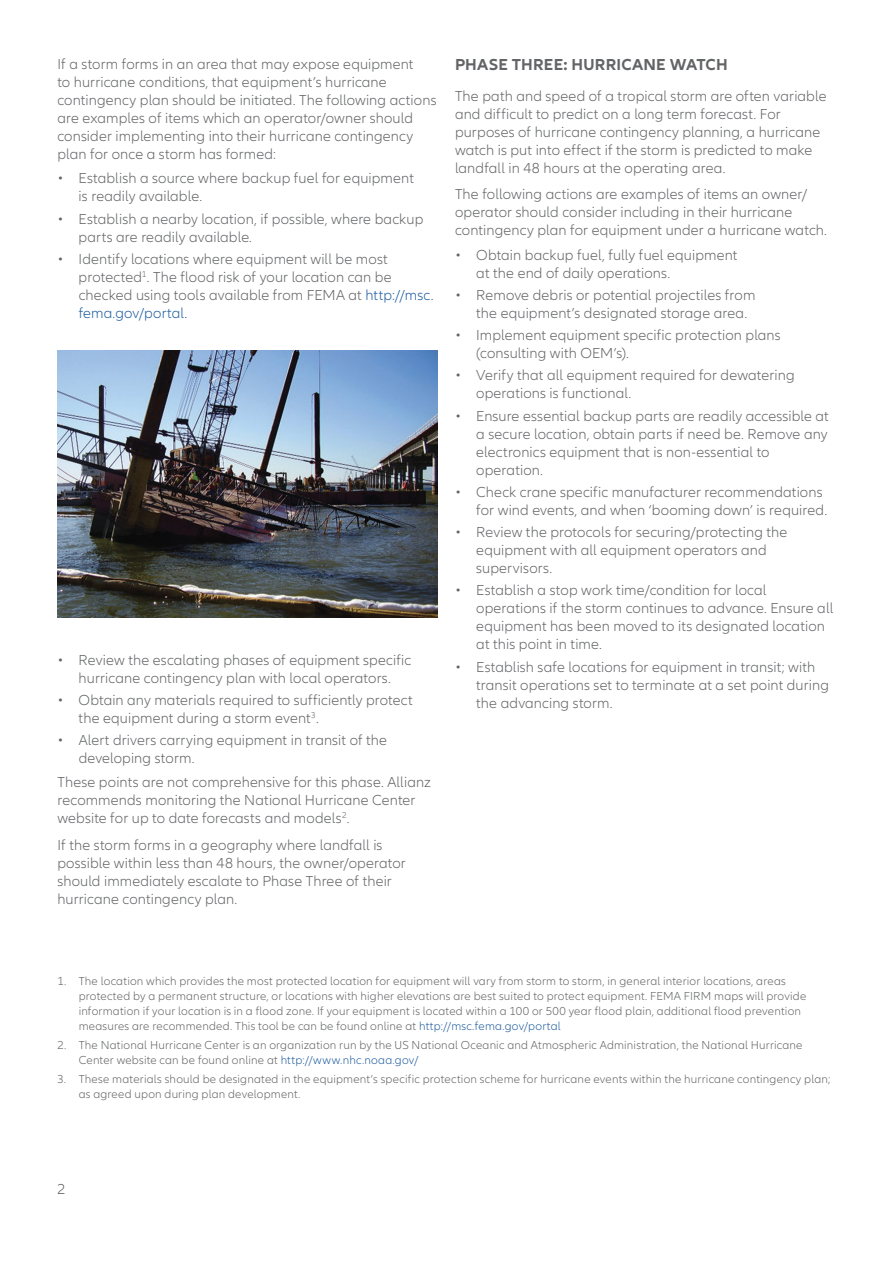
<style>
.page{position:relative;width:893px;height:1263px;background:#fff}
.page>*{position:absolute;margin:0;border:0;box-sizing:border-box;transform-origin:0 0}
.t1{font:700 16.5px "Allianz Neo";letter-spacing:.015em;color:#636466}
.t2{font:300 15px/18px "Allianz Neo";letter-spacing:.01em;color:#636466}
.t3{font:300 15px "Allianz Neo";color:#5f5f5f}
.t4{font:300 12px/15px "Allianz Neo";letter-spacing:.015em;color:#636466}
.s1{color:#215e9e}
</style>
<div class="page">
<img style="left:57px;top:350px;width:381px;height:268px">
<p class="t2" style="left:57px;top:55px;width:381px">If a storm forms in an area that may expose equipment<br>to hurricane conditions, that equipment’s hurricane contingency plan should be initiated. The following actions are examples of items which an operator/owner should consider implementing into their hurricane contingency plan for once a storm has formed:</p>
<p class="t2" style="left:79px;top:170px;width:337px;text-indent:-21px">• Establish a source where backup fuel for equipment is readily available.</p>
<p class="t2" style="left:79px;top:210px;width:346px;text-indent:-21px">• Establish a nearby location, if possible, where backup parts are readily available.</p>
<p class="t2" style="left:79px;top:250px;width:356px;text-indent:-21px">• Identify locations where equipment will be most protected<sup>1</sup>. The flood risk of your location can be checked using tools available from FEMA at <span class="s1">http://msc. fema.gov/portal.</span></p>
<p class="t2" style="left:57px;top:651px;width:355px;text-align:center">• Review the escalating phases of equipment specific hurricane contingency plan with local operators.</p>
<p class="t2" style="left:79px;top:691px;width:336px;text-indent:-21px">• Obtain any materials required to sufficiently protect the equipment during a storm event<sup>3</sup>.</p>
<p class="t2" style="left:79px;top:731px;width:310px;text-indent:-21px">• Alert drivers carrying equipment in transit of the developing storm.</p>
<p class="t2" style="left:57px;top:774px;width:375px">These points are not comprehensive for this phase. Allianz recommends monitoring the National Hurricane Center website for up to date forecasts and models<sup>2</sup>.</p>
<p class="t2" style="left:57px;top:836px;width:350px">If the storm forms in a geography where landfall is possible within less than 48 hours, the owner/operator should immediately escalate to Phase Three of their hurricane contingency plan.</p>
<p class="t1" style="left:455px;top:55px;width:274px">PHASE THREE: HURRICANE WATCH</p>
<p class="t2" style="left:455px;top:87px;width:373px">The path and speed of a tropical storm are often variable and difficult to predict on a long term forecast. For purposes of hurricane contingency planning, a hurricane watch is put into effect if the storm is predicted to make landfall in 48 hours at the operating area.</p>
<p class="t2" style="left:455px;top:186px;width:374px">The following actions are examples of items an owner/ operator should consider including in their hurricane contingency plan for equipment under a hurricane watch.</p>
<p class="t2" style="left:476px;top:246px;width:263px;text-indent:-21px">• Obtain backup fuel, fully fuel equipment at the end of daily operations.</p>
<p class="t2" style="left:476px;top:286px;width:281px;text-indent:-21px">• Remove debris or potential projectiles from the equipment’s designated storage area.</p>
<p class="t2" style="left:476px;top:327px;width:306px;text-indent:-21px">• Implement equipment specific protection plans (consulting with OEM’s).</p>
<p class="t2" style="left:476px;top:367px;width:320px;text-indent:-21px">• Verify that all equipment required for dewatering operations is functional.</p>
<p class="t2" style="left:476px;top:407px;width:354px;text-indent:-21px">• Ensure essential backup parts are readily accessible at a secure location, obtain parts if need be. Remove any electronics equipment that is non-essential to operation.</p>
<p class="t2" style="left:476px;top:483px;width:352px;text-indent:-21px">• Check crane specific manufacturer recommendations for wind events, and when ‘booming down’ is required.</p>
<p class="t2" style="left:476px;top:524px;width:313px;text-indent:-21px">• Review the protocols for securing/protecting the equipment with all equipment operators and supervisors.</p>
<p class="t2" style="left:476px;top:582px;width:359px;text-indent:-21px">• Establish a stop work time/condition for local operations if the storm continues to advance. Ensure all equipment has been moved to its designated location at this point in time.</p>
<p class="t2" style="left:476px;top:658px;width:354px;text-indent:-21px">• Establish safe locations for equipment in transit; with transit operations set to terminate at a set point during the advancing storm.</p>
<p class="t4" style="left:79px;top:973px;width:729px;text-indent:-21px">1. The location which provides the most protected location for equipment will vary from storm to storm, in general interior locations, areas protected by a permanent structure, or locations with higher elevations are best suited to protect equipment. FEMA FIRM maps will provide information if your location is in a flood zone. If your equipment is located within a 100 or 500 year flood plain, additional flood prevention measures are recommended. This tool be can be found online at <span class="s1">http://msc.fema.gov/portal</span></p>
<p class="t4" style="left:79px;top:1038px;width:725px;text-indent:-21px">2. The National Hurricane Center is an organization run by the US National Oceanic and Atmospheric Administration, the National Hurricane<br>Center website can be found online at <span class="s1">http://www.nhc.noaa.gov/</span></p>
<p class="t4" style="left:79px;top:1072px;width:753px;text-indent:-21px">3. These materials should be designated in the equipment’s specific protection scheme for hurricane events within the hurricane contingency plan; as agreed upon during plan development.</p>
<p class="t3" style="left:57px;top:1180px;width:10px">2</p>
</div>
